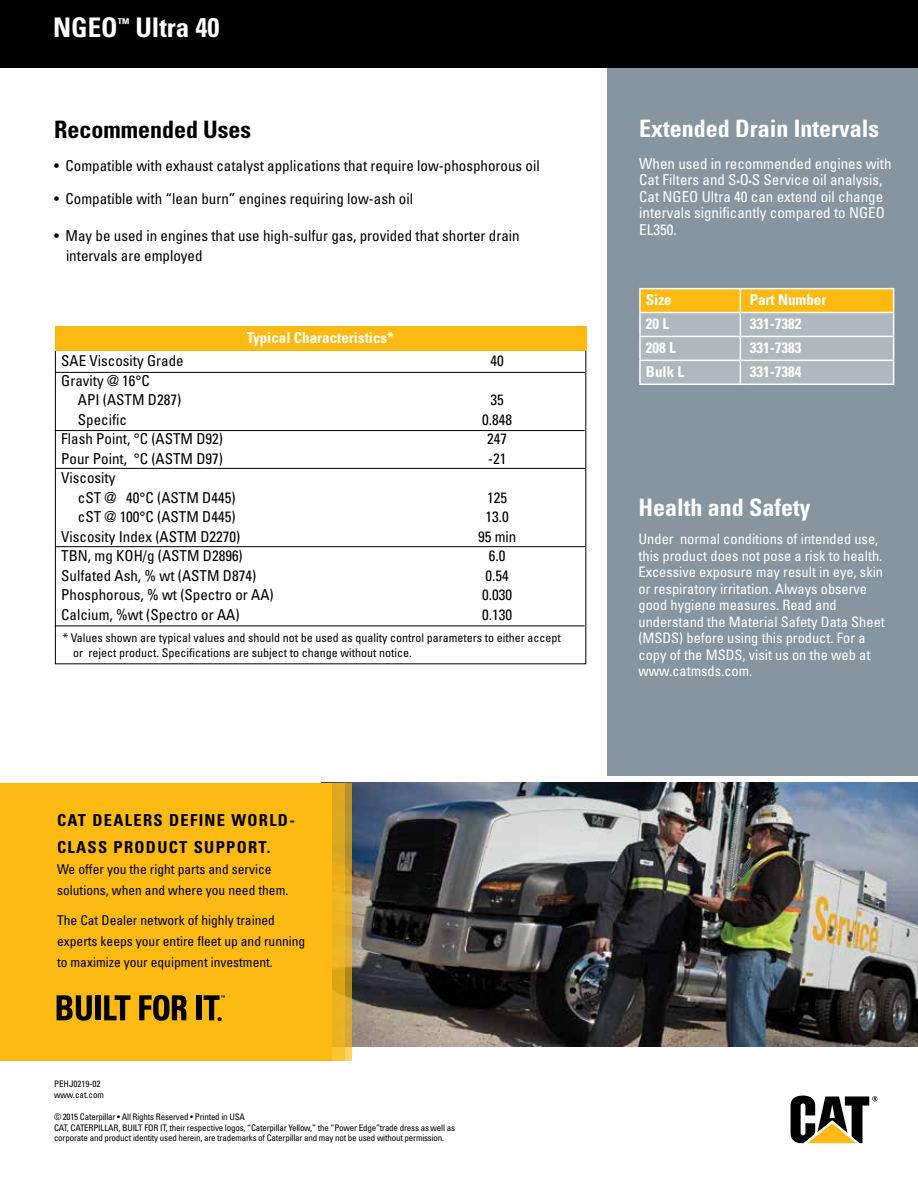
<style>
.page{position:relative;width:918px;height:1188px;background:#fff}
.page>*{position:absolute;margin:0;border:0;box-sizing:border-box;transform-origin:0 0}
.t1{font:700 condensed 27px "Univers LT Std";color:#fff}
.t2{font:700 condensed 24px "Univers LT Std";color:#fff}
.t3{font:700 condensed 24px "Univers LT Std";color:#000}
.t4{font:700 condensed 16.5px/27px "Univers LT Std";letter-spacing:.08em;color:#000}
.t5{font:condensed 15px/19.5px "Univers LT Std";color:#000}
.t6{font:condensed 15px/16.5px "Univers LT Std";color:#fff}
.t7{font:700 condensed 15px/24px "Univers LT Std";color:#fff}
.t8{font:condensed 14.4px/16.5px "Univers LT Std";color:#fff}
.t9{font:condensed 13.5px/21px "Univers LT Std";color:#000}
.t10{font:condensed 12px/15px "Univers LT Std";color:#000}
.t11{font:condensed 9px/10.8px "Univers LT Std";letter-spacing:-.02em;color:#000}
.t12{font:condensed 9px/10.8px "Univers LT Std";color:#000}
.s1{font-size:9px}
</style>
<div class="page">
<div style="left:608px;top:62px;width:310px;height:714px;background:#86959f"></div>
<div style="left:0;top:0;width:918px;height:68px;background:#000"></div>
<hr style="left:639px;top:288px;width:101px;height:1px;background:#fff">
<hr style="left:639px;top:289px;width:2px;height:23px;background:#fff">
<hr style="left:740px;top:288px;width:154px;height:1px;background:#fff">
<hr style="left:639px;top:312px;width:101px;height:1px;background:#fff">
<hr style="left:639px;top:313px;width:2px;height:23px;background:#fff">
<hr style="left:639px;top:336px;width:101px;height:1px;background:#fff">
<hr style="left:639px;top:337px;width:2px;height:23px;background:#fff">
<hr style="left:639px;top:360px;width:101px;height:1px;background:#fff">
<hr style="left:639px;top:361px;width:2px;height:23px;background:#fff">
<svg style="left:640px;top:289px;width:254px;height:95px;background:#c6bd99"></svg>
<hr style="left:639px;top:384px;width:101px;height:1px;background:#fff">
<hr style="left:740px;top:384px;width:154px;height:1px;background:#fff">
<hr style="left:55px;top:372px;width:530px;height:1px;background:#000">
<hr style="left:55px;top:430px;width:530px;height:1px;background:#000">
<hr style="left:56px;top:468px;width:529px;height:1px;background:#000">
<hr style="left:55px;top:546px;width:530px;height:1px;background:#000">
<hr style="left:55px;top:626px;width:530px;height:1px;background:#000">
<div style="left:55px;top:326px;width:531px;height:25px;background:#fcb912"></div>
<img style="left:351px;top:783px;width:567px;height:263px">
<div style="left:0;top:783px;width:331px;height:277px;background:#fdba12"></div>
<svg style="left:791px;top:1096px;width:86px;height:47px"></svg>
<svg style="left:57px;top:995px;width:35px;height:26px"></svg>
<div style="left:95px;top:995px;width:6px;height:25px;background:#000"></div>
<svg style="left:104px;top:995px;width:26px;height:25px"></svg>
<svg style="left:139px;top:995px;width:47px;height:26px"></svg>
<div style="left:197px;top:995px;width:5px;height:25px;background:#000"></div>
<svg style="left:204px;top:995px;width:21px;height:26px"></svg>
<svg style="left:331px;top:783px;width:14px;height:277px;background:#e8ae1e"></svg>
<svg style="left:345px;top:783px;width:6px;height:277px;background:#cb9f33"></svg>
<h1 class="t1" style="left:53px;top:10px;width:168px">NGEO<sup>™</sup> Ultra 40</h1>
<h2 class="t3" style="left:54px;top:115px;width:199px">Recommended Uses</h2>
<p class="t5" style="left:54px;top:155px;width:487px">• Compatible with exhaust catalyst applications that require low-phosphorous oil</p>
<p class="t5" style="left:54px;top:188px;width:361px">• Compatible with “lean burn” engines requiring low-ash oil</p>
<p class="t5" style="left:66px;top:226px;width:455px;text-indent:-12px">• May be used in engines that use high-sulfur gas, provided that shorter drain intervals are employed</p>
<p class="t7" style="left:247px;top:325px;width:148px">Typical Characteristics*</p>
<p class="t5" style="left:61px;top:351px;width:124px">SAE Viscosity Grade<br>Gravity @ 16°C</p>
<p class="t5" style="left:78px;top:390px;width:105px">API (ASTM D287)</p>
<p class="t5" style="left:78px;top:410px;width:51px">Specific</p>
<p class="t5" style="left:61px;top:429px;width:163px">Flash Point, °C (ASTM D92)</p>
<p class="t5" style="left:61px;top:449px;width:163px">Pour Point, °C (ASTM D97)</p>
<p class="t5" style="left:61px;top:468px;width:56px">Viscosity</p>
<p class="t5" style="left:78px;top:488px;width:159px">cST @ 40°C (ASTM D445)</p>
<p class="t5" style="left:78px;top:507px;width:159px">cST @ 100°C (ASTM D445)</p>
<p class="t5" style="left:61px;top:527px;width:181px">Viscosity Index (ASTM D2270)</p>
<p class="t5" style="left:61px;top:546px;width:183px">TBN, mg KOH/g (ASTM D2896)</p>
<p class="t5" style="left:61px;top:566px;width:196px">Sulfated Ash, % wt (ASTM D874)</p>
<p class="t5" style="left:61px;top:585px;width:214px">Phosphorous, % wt (Spectro or AA)</p>
<p class="t5" style="left:61px;top:605px;width:180px">Calcium, %wt (Spectro or AA)</p>
<p class="t5" style="left:491px;top:351px;width:15px">40</p>
<p class="t5" style="left:482px;top:390px;width:31px;text-align:center">35<br>0.848<br>247 -21</p>
<p class="t5" style="left:478px;top:488px;width:40px;text-align:center">125<br>13.0<br>95 min<br>6.0<br>0.54<br>0.030<br>0.130</p>
<p class="t10" style="left:73px;top:630px;width:489px;text-indent:-10px">* Values shown are typical values and should not be used as quality control parameters to either accept or reject product. Specifications are subject to change without notice.</p>
<p class="t4" style="left:57px;top:807px;width:239px">CAT DEALERS DEFINE WORLD-<br>CLASS PRODUCT SUPPORT.</p>
<p class="t9" style="left:57px;top:858px;width:233px">We offer you the right parts and service solutions, when and where you need them.</p>
<p class="t9" style="left:57px;top:909px;width:250px">The Cat Dealer network of highly trained experts keeps your entire fleet up and running to maximize your equipment investment.</p>
<p class="t12" style="left:54px;top:1079px;width:52px">PEHJ0219-02 www.cat.com</p>
<p class="t11" style="left:54px;top:1111px;width:403px">© 2015 Caterpillar • All Rights Reserved • Printed in USA<br>CAT, CATERPILLAR, BUILT FOR IT, their respective logos, “Caterpillar Yellow,” the “Power Edge”trade dress as well as corporate and product identity used herein, are trademarks of Caterpillar and may not be used without permission.</p>
<h2 class="t2" style="left:639px;top:114px;width:241px">Extended Drain Intervals</h2>
<p class="t6" style="left:639px;top:155px;width:254px">When used in recommended engines with Cat Filters and S<span class="s1">•</span>O<span class="s1">•</span>S Service oil analysis, Cat NGEO Ultra 40 can extend oil change intervals significantly compared to NGEO EL350.</p>
<p class="t7" style="left:646px;top:288px;width:40px">Size<br>20 L<br>208 L<br>Bulk L</p>
<p class="t7" style="left:750px;top:288px;width:78px">Part Number<br>331-7382<br>331-7383<br>331-7384</p>
<h2 class="t2" style="left:638px;top:493px;width:174px">Health and Safety</h2>
<p class="t8" style="left:638px;top:531px;width:248px">Under normal conditions of intended use, this product does not pose a risk to health.<br>Excessive exposure may result in eye, skin or respiratory irritation. Always observe good hygiene measures. Read and understand the Material Safety Data Sheet (MSDS) before using this product. For a copy of the MSDS, visit us on the web at www.catmsds.com.</p>
</div>
